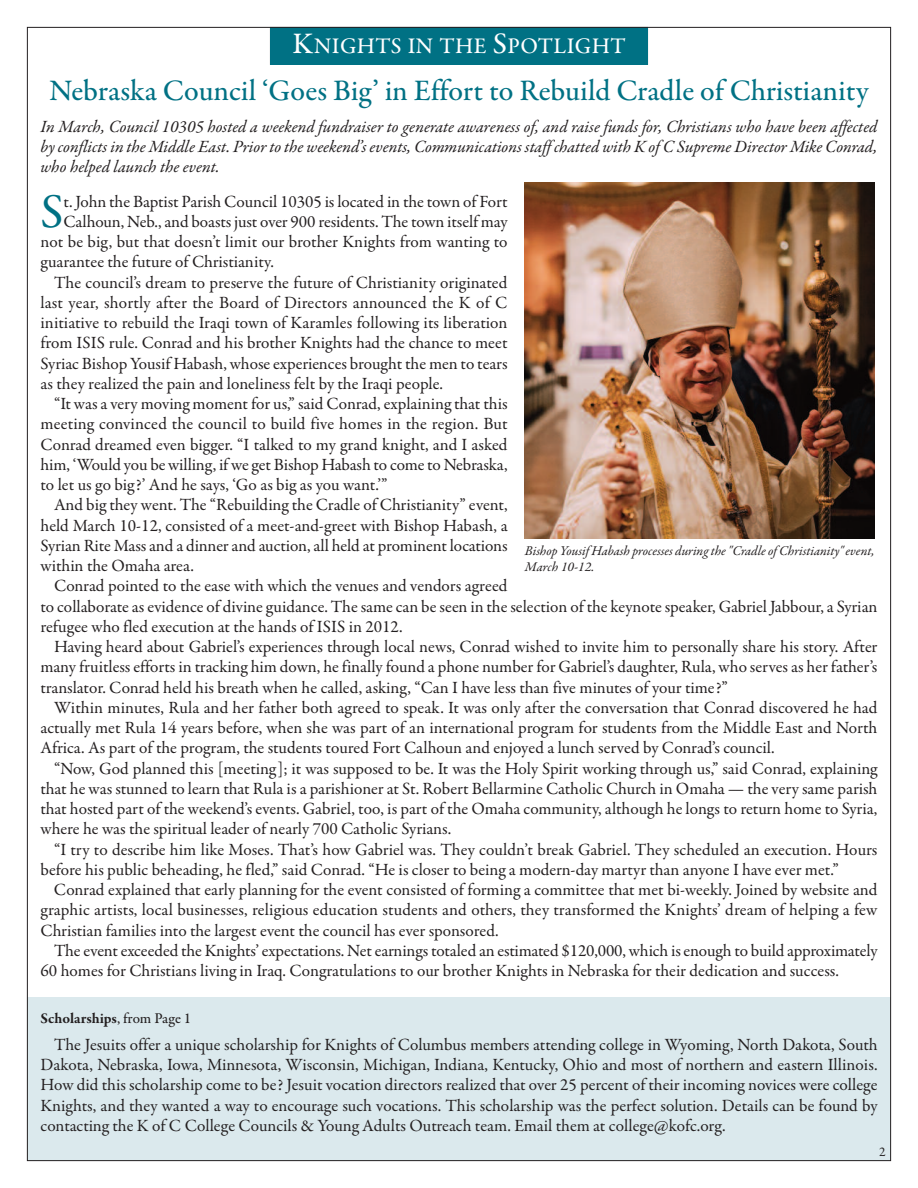
<style>
.page{position:relative;width:918px;height:1188px;background:#fff}
.page>*{position:absolute;margin:0;border:0;box-sizing:border-box;transform-origin:0 0}
.t1{font:48.75px "Garamond Premr Pro";color:#007184}
.t2{font:500 30px "Garamond Premr Pro";color:#007184}
.t3{font:500 22.5px "Garamond Premr Pro";letter-spacing:.02em;color:#fff}
.t4{font:17.25px/20.2px "Garamond Premr Pro";color:#231f20;text-align:justify}
.t5{font:italic 17.25px/20.2px "Garamond Premr Pro";letter-spacing:-.005em;color:#231f20;text-align:justify}
.t6{font:700 15px "Garamond Premr Pro";color:#231f20}
.t7{font:italic 13.5px/16.5px "Garamond Premr Pro";letter-spacing:-.005em;color:#231f20}
.t8{font:13.5px "Garamond Premr Pro";color:#231f20}
.s1{font-size:30px}
.s2{font-weight:500}
</style>
<div class="page">
<div style="left:27px;top:998px;width:864px;height:163px;background:#dbe9ed"></div>
<div style="left:270px;top:27px;width:378px;height:38px;background:#007184"></div>
<img style="left:525px;top:182px;width:349px;height:356px">
<h3 class="t3" style="left:293px;top:37px;width:334px"><span class="s1">K</span>NIGHTS IN THE <span class="s1">S</span>POTLIGHT</h3>
<h2 class="t2" style="left:49px;top:79px;width:821px">Nebraska Council ‘Goes Big’ in Effort to Rebuild Cradle of Christianity</h2>
<p class="t5" style="left:40px;top:118px;width:838px">In March, Council 10305 hosted a weekend fundraiser to generate awareness of, and raise funds for, Christians who have been affected by conflicts in the Middle East. Prior to the weekend’s events, Communications staff chatted with K of C Supreme Director Mike Conrad, who helped launch the event.</p>
<h1 class="t1" style="left:40px;top:192px;width:25px">S</h1>
<p class="t4" style="left:64px;top:193px;width:446px">t. John the Baptist Parish Council 10305 is located in the town of Fort</p>
<p class="t4" style="left:64px;top:213px;width:446px">Calhoun, Neb., and boasts just over 900 residents. The town itself may</p>
<p class="t4" style="left:41px;top:233px;width:469px">not be big, but that doesn’t limit our brother Knights from wanting to</p>
<p class="t4" style="left:41px;top:253px;width:235px">guarantee the future of Christianity.</p>
<p class="t4" style="left:54px;top:274px;width:455px">The council’s dream to preserve the future of Christianity originated</p>
<p class="t4" style="left:41px;top:294px;width:469px">last year, shortly after the Board of Directors announced the K of C</p>
<p class="t4" style="left:41px;top:314px;width:469px">initiative to rebuild the Iraqi town of Karamles following its liberation</p>
<p class="t4" style="left:41px;top:334px;width:469px">from ISIS rule. Conrad and his brother Knights had the chance to meet</p>
<p class="t4" style="left:41px;top:355px;width:469px">Syriac Bishop Yousif Habash, whose experiences brought the men to tears</p>
<p class="t4" style="left:41px;top:375px;width:404px">as they realized the pain and loneliness felt by the Iraqi people.</p>
<p class="t4" style="left:54px;top:395px;width:455px">“It was a very moving moment for us,” said Conrad, explaining that this</p>
<p class="t4" style="left:41px;top:415px;width:469px">meeting convinced the council to build five homes in the region. But</p>
<p class="t4" style="left:41px;top:436px;width:469px">Conrad dreamed even bigger. “I talked to my grand knight, and I asked</p>
<p class="t4" style="left:41px;top:456px;width:469px">him, ‘Would you be willing, ifwe get Bishop Habash to come to Nebraska,</p>
<p class="t4" style="left:41px;top:476px;width:349px">to let us go big?’ And he says, ‘Go as big as you want.’”</p>
<p class="t4" style="left:54px;top:496px;width:455px">And big they went. The “Rebuilding the Cradle of Christianity” event,</p>
<p class="t4" style="left:41px;top:517px;width:469px">held March 10-12, consisted of a meet-and-greet with Bishop Habash, a</p>
<p class="t4" style="left:41px;top:537px;width:469px">Syrian Rite Mass and a dinner and auction, all held at prominent locations</p>
<p class="t4" style="left:41px;top:557px;width:155px">within the Omaha area.</p>
<p class="t4" style="left:54px;top:577px;width:455px">Conrad pointed to the ease with which the venues and vendors agreed</p>
<p class="t4" style="left:41px;top:598px;width:838px">to collaborate as evidence of divine guidance. The same can be seen in the selection of the keynote speaker, Gabriel Jabbour, a Syrian</p>
<p class="t4" style="left:41px;top:618px;width:364px">refugee who fled execution at the hands of ISIS in 2012.</p>
<p class="t4" style="left:54px;top:638px;width:825px">Having heard about Gabriel’s experiences through local news, Conrad wished to invite him to personally share his story. After</p>
<p class="t4" style="left:41px;top:658px;width:838px">many fruitless efforts in tracking him down, he finally found a phone number for Gabriel’s daughter, Rula, who serves as her father’s</p>
<p class="t4" style="left:41px;top:679px;width:689px">translator. Conrad held his breath when he called, asking, “Can I have less than five minutes of your time?”</p>
<p class="t4" style="left:54px;top:699px;width:825px">Within minutes, Rula and her father both agreed to speak. It was only after the conversation that Conrad discovered he had</p>
<p class="t4" style="left:41px;top:719px;width:838px">actually met Rula 14 years before, when she was part of an international program for students from the Middle East and North</p>
<p class="t4" style="left:41px;top:739px;width:736px">Africa. As part of the program, the students toured Fort Calhoun and enjoyed a lunch served by Conrad’s council.</p>
<p class="t4" style="left:54px;top:760px;width:825px">“Now, God planned this [meeting]; it was supposed to be. It was the Holy Spirit working through us,” said Conrad, explaining</p>
<p class="t4" style="left:41px;top:780px;width:838px">that he was stunned to learn that Rula is a parishioner at St. Robert Bellarmine Catholic Church in Omaha — the very same parish</p>
<p class="t4" style="left:41px;top:800px;width:839px">that hosted part of the weekend’s events. Gabriel, too, is part of the Omaha community, although he longs to return home to Syria,</p>
<p class="t4" style="left:41px;top:820px;width:412px">where he was the spiritual leader of nearly 700 Catholic Syrians.</p>
<p class="t4" style="left:54px;top:841px;width:825px">“I try to describe him like Moses. That’s how Gabriel was. They couldn’t break Gabriel. They scheduled an execution. Hours</p>
<p class="t4" style="left:40px;top:861px;width:800px">before his public beheading, he fled,” said Conrad. “He is closer to being a modern-day martyr than anyone I have ever met.”</p>
<p class="t4" style="left:54px;top:881px;width:825px">Conrad explained that early planning for the event consisted of forming a committee that met bi-weekly. Joined by website and</p>
<p class="t4" style="left:40px;top:901px;width:839px">graphic artists, local businesses, religious education students and others, they transformed the Knights’ dream of helping a few</p>
<p class="t4" style="left:41px;top:922px;width:460px">Christian families into the largest event the council has ever sponsored.</p>
<p class="t4" style="left:54px;top:942px;width:825px">The event exceeded the Knights’ expectations. Net earnings totaled an estimated $120,000, which is enough to build approximately</p>
<p class="t4" style="left:41px;top:962px;width:800px">60 homes for Christians living in Iraq. Congratulations to our brother Knights in Nebraska for their dedication and success.</p>
<p class="t7" style="left:525px;top:543px;width:351px">Bishop Yousif Habash processes during the "Cradle of Christianity" event,<br>March 10-12.</p>
<p class="t6" style="left:40px;top:1012px;width:152px">Scholarships<span class="s2">, from Page 1</span></p>
<p class="t4" style="left:41px;top:1036px;width:839px;text-indent:14px">The Jesuits offer a unique scholarship for Knights of Columbus members attending college in Wyoming, North Dakota, South Dakota, Nebraska, Iowa, Minnesota, Wisconsin, Michigan, Indiana, Kentucky, Ohio and most of northern and eastern Illinois.<br>How did this scholarship come to be? Jesuit vocation directors realized that over 25 percent of their incoming novices were college Knights, and they wanted a way to encourage such vocations. This scholarship was the perfect solution. Details can be found by contacting the K of C College Councils &amp; Young Adults Outreach team. Email them at college@kofc.org.</p>
<p class="t8" style="left:879px;top:1146px;width:8px">2</p>
</div>
